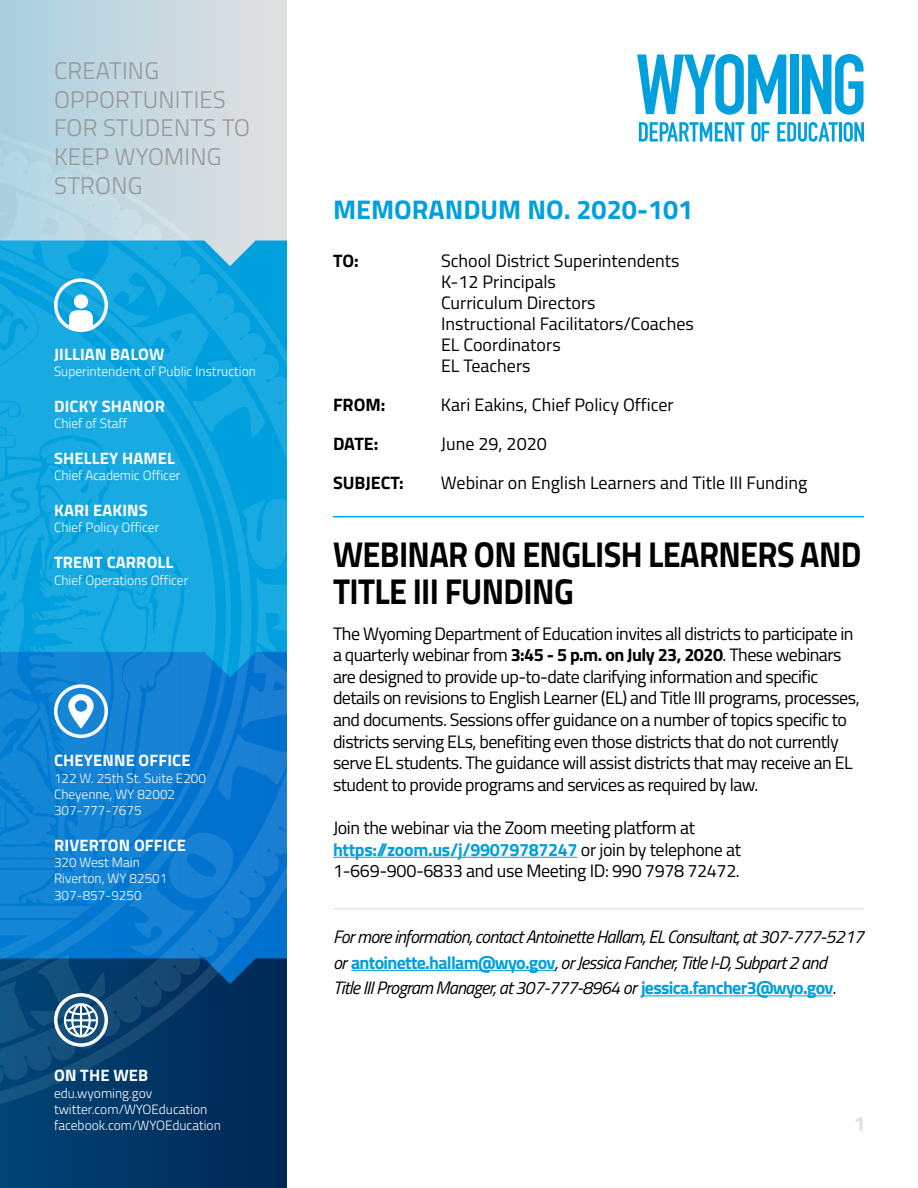
<style>
.page{position:relative;width:918px;height:1188px;background:#fff}
.page>*{position:absolute;margin:0;border:0;box-sizing:border-box;transform-origin:0 0}
.To__From__Etc{font:700 36px/37.5px "Titillium Web";letter-spacing:-.02em;color:#000;scale:.9 1}
.Section_Title{font:700 27px "Titillium Web";color:#00a0df}
.t1{font:300 24px/28.8px "Titillium Web";letter-spacing:.01em;color:#969696}
.t2{font:700 21px "Titillium Web";color:#e1e1e1}
.To__From__Etc-2{font:18px/21.6px "Titillium Web";letter-spacing:-.03em;color:#000}
.To__From__Etc-3{font:18px "Titillium Web";color:#000}
.t3{font:italic 18px/25.5px "Titillium Web";letter-spacing:-.04em;color:#000}
.To__From__Etc-4{font:700 18px "Titillium Web";color:#000}
.Sidebar_Title{font:700 16.5px "Titillium Web";letter-spacing:.01em;color:#fff}
.Sidebar_Description{font:300 13.5px "Titillium Web";color:#fff}
.s1{font-weight:700}
.s2{font-weight:700;color:#00a0df}
.s3{font-weight:700;font-style:normal;color:#00a0df}
</style>
<div class="page">
<img style="left:0;top:0;width:286px;height:1188px">
<svg style="left:54px;top:993px;width:54px;height:54px"></svg>
<svg style="left:54px;top:684px;width:54px;height:54px"></svg>
<svg style="left:54px;top:278px;width:54px;height:54px"></svg>
<svg style="left:637px;top:54px;width:149px;height:61px"></svg>
<div style="left:790px;top:55px;width:8px;height:59px;background:#00a0df"></div>
<svg style="left:802px;top:54px;width:62px;height:61px"></svg>
<svg style="left:639px;top:122px;width:106px;height:20px"></svg>
<svg style="left:751px;top:122px;width:19px;height:20px"></svg>
<svg style="left:777px;top:122px;width:61px;height:20px"></svg>
<hr style="left:839px;top:122px;width:3px;height:20px;background:#00a0df">
<svg style="left:844px;top:122px;width:20px;height:20px"></svg>
<hr style="left:333px;top:516px;width:531px;height:1px;background:#00aeef">
<hr style="left:333px;top:857px;width:244px;height:1px;background:#00a0df">
<hr style="left:333px;top:908px;width:531px;height:1px;background:#d6dee1">
<hr style="left:351px;top:970px;width:204px;height:1px;background:#00a0df">
<hr style="left:641px;top:996px;width:192px;height:1px;background:#00a0df">
<p class="t1" style="left:54px;top:55px;width:197px">CREATING<br>OPPORTUNITIES<br>FOR STUDENTS TO<br>KEEP WYOMING<br>STRONG</p>
<p class="Sidebar_Title" style="left:54px;top:341px;width:112px">JILLIAN BALOW</p>
<p class="Sidebar_Description" style="left:54px;top:361px;width:203px">Superintendent of Public Instruction</p>
<p class="Sidebar_Title" style="left:54px;top:393px;width:112px">DICKY SHANOR</p>
<p class="Sidebar_Description" style="left:54px;top:414px;width:75px">Chief of Staff</p>
<p class="Sidebar_Title" style="left:54px;top:446px;width:122px">SHELLEY HAMEL</p>
<p class="Sidebar_Description" style="left:54px;top:466px;width:128px">Chief Academic Officer</p>
<p class="Sidebar_Title" style="left:54px;top:498px;width:95px">KARI EAKINS</p>
<p class="Sidebar_Description" style="left:54px;top:518px;width:107px">Chief Policy Officer</p>
<p class="Sidebar_Title" style="left:54px;top:550px;width:121px">TRENT CARROLL</p>
<p class="Sidebar_Description" style="left:54px;top:570px;width:136px">Chief Operations Officer</p>
<p class="Sidebar_Title" style="left:54px;top:748px;width:138px">CHEYENNE OFFICE</p>
<p class="Sidebar_Description" style="left:54px;top:768px;width:154px">122 W. 25th St. Suite E200</p>
<p class="Sidebar_Description" style="left:54px;top:784px;width:123px">Cheyenne, WY 82002</p>
<p class="Sidebar_Description" style="left:54px;top:801px;width:89px">307-777-7675</p>
<p class="Sidebar_Title" style="left:54px;top:833px;width:133px">RIVERTON OFFICE</p>
<p class="Sidebar_Description" style="left:54px;top:853px;width:87px">320 West Main</p>
<p class="Sidebar_Description" style="left:54px;top:869px;width:115px">Riverton, WY 82501</p>
<p class="Sidebar_Description" style="left:54px;top:885px;width:89px">307-857-9250</p>
<h1 class="Section_Title" style="left:333px;top:189px;width:362px">MEMORANDUM NO. 2020-101</h1>
<p class="To__From__Etc-4" style="left:333px;top:247px;width:27px">TO:</p>
<p class="To__From__Etc-3" style="left:441px;top:247px;width:240px">School District Superintendents</p>
<p class="To__From__Etc-3" style="left:441px;top:268px;width:116px">K-12 Principals</p>
<p class="To__From__Etc-3" style="left:441px;top:289px;width:156px">Curriculum Directors</p>
<p class="To__From__Etc-3" style="left:441px;top:310px;width:254px">Instructional Facilitators/Coaches</p>
<p class="To__From__Etc-3" style="left:441px;top:331px;width:121px">EL Coordinators</p>
<p class="To__From__Etc-3" style="left:441px;top:352px;width:91px">EL Teachers</p>
<p class="To__From__Etc-4" style="left:333px;top:391px;width:54px">FROM:</p>
<p class="To__From__Etc-3" style="left:441px;top:391px;width:234px">Kari Eakins, Chief Policy Officer</p>
<p class="To__From__Etc-4" style="left:333px;top:430px;width:47px">DATE:</p>
<p class="To__From__Etc-3" style="left:441px;top:430px;width:107px">June 29, 2020</p>
<p class="To__From__Etc-4" style="left:333px;top:469px;width:72px">SUBJECT:</p>
<p class="To__From__Etc-3" style="left:441px;top:469px;width:368px">Webinar on English Learners and Title III Funding</p>
<p class="To__From__Etc" style="left:333px;top:534px;width:589px">WEBINAR ON ENGLISH LEARNERS AND<br>TITLE III FUNDING</p>
<p class="To__From__Etc-2" style="left:333px;top:622px;width:528px">The Wyoming Department of Education invites all districts to participate in a quarterly webinar from <span class="s1">3:45 - 5 p.m. on July 23, 2020</span>. These webinars are designed to provide up-to-date clarifying information and specific details on revisions to English Learner (EL) and Title III programs, processes, and documents. Sessions offer guidance on a number of topics specific to districts serving ELs, benefiting even those districts that do not currently serve EL students. The guidance will assist districts that may receive an EL student to provide programs and services as required by law.</p>
<p class="To__From__Etc-2" style="left:333px;top:816px;width:410px">Join the webinar via the Zoom meeting platform at <span class="s2">https://zoom.us/j/99079787247</span> or join by telephone at<br>1-669-900-6833 and use Meeting ID: 990 7978 72472.</p>
<p class="t3" style="left:333px;top:923px;width:532px">For more information, contact Antoinette Hallam, EL Consultant, at 307-777-5217 or <span class="s3">antoinette.hallam@wyo.gov</span>, or Jessica Fancher, Title I-D, Subpart 2 and<br>Title III Program Manager, at 307-777-8964 or <span class="s3">jessica.fancher3@wyo.gov</span>.</p>
<p class="Sidebar_Title" style="left:54px;top:1063px;width:96px">ON THE WEB</p>
<p class="Sidebar_Description" style="left:54px;top:1083px;width:100px">edu.wyoming.gov</p>
<p class="Sidebar_Description" style="left:54px;top:1099px;width:155px">twitter.com/WYOEducation</p>
<p class="Sidebar_Description" style="left:54px;top:1116px;width:168px">facebook.com/WYOEducation</p>
<p class="t2" style="left:854px;top:1107px;width:13px">1</p>
</div>
